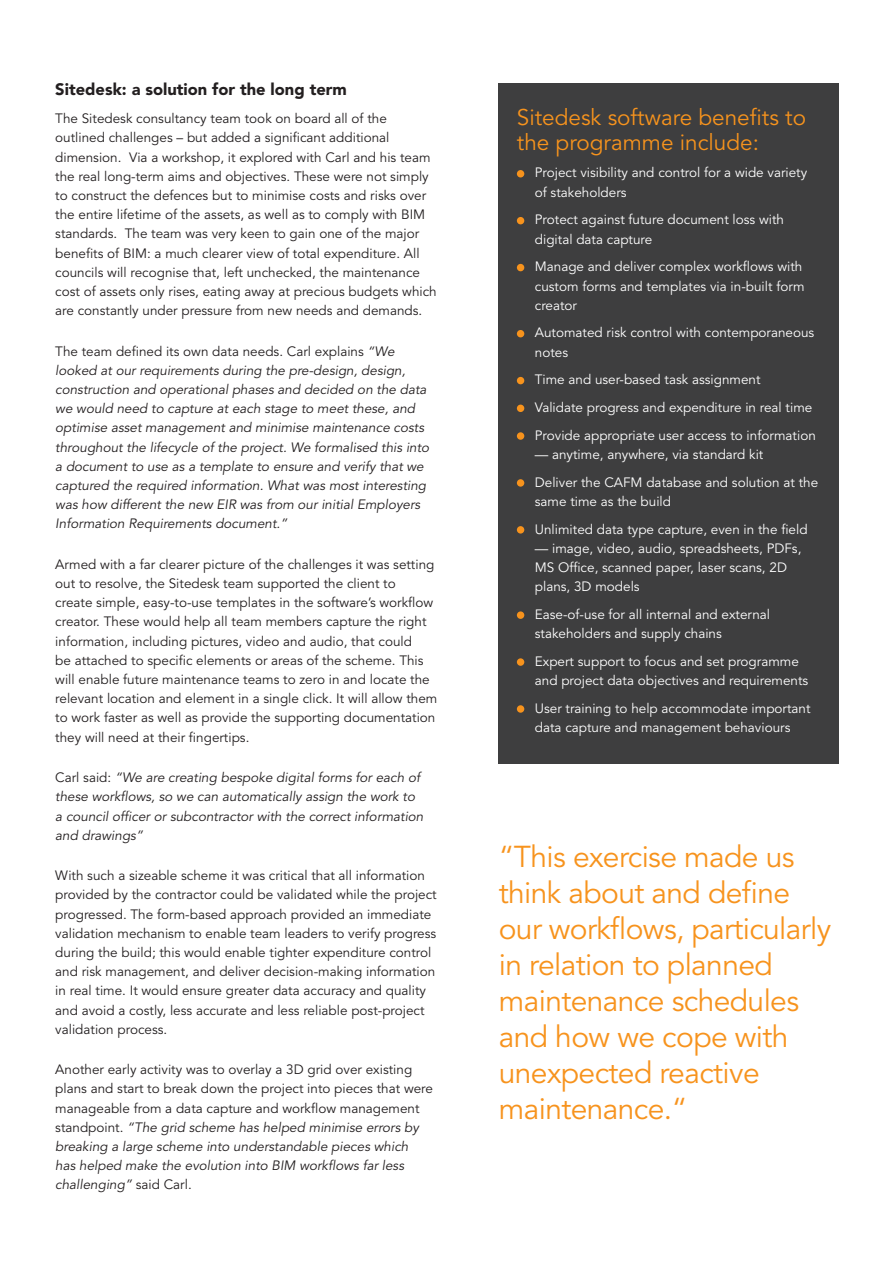
<style>
.page{position:relative;width:893px;height:1263px;background:#fff}
.page>*{position:absolute;margin:0;border:0;box-sizing:border-box;transform-origin:0 0}
.t1{font:30px/36px "Avenir";letter-spacing:-.02em;color:#f7931d}
.t2{font:22.5px/25.2px "Avenir";color:#f7931d}
.t3{font:900 16.5px "Avenir";color:#231f20}
.t4{font:13.5px/19.2px "Avenir";color:#231f20}
.t5{font:13.5px/19.2px "Avenir";color:#fff}
.t6{font:italic 13.5px/19.2px "Avenir";color:#231f20}
.s1{font-style:normal}
.s2{font-style:italic}
</style>
<div class="page">
<div style="left:499px;top:83px;width:340px;height:680px;background:#3e3e3f"></div>
<div style="left:517px;top:170px;width:7px;height:7px;background:#f7931d;border-radius:50%"></div>
<div style="left:517px;top:217px;width:7px;height:7px;background:#f7931d;border-radius:50%"></div>
<div style="left:517px;top:264px;width:7px;height:7px;background:#f7931d;border-radius:50%"></div>
<div style="left:517px;top:330px;width:7px;height:7px;background:#f7931d;border-radius:50%"></div>
<div style="left:517px;top:377px;width:7px;height:7px;background:#f7931d;border-radius:50%"></div>
<div style="left:517px;top:405px;width:7px;height:7px;background:#f7931d;border-radius:50%"></div>
<div style="left:517px;top:432px;width:7px;height:8px;background:#f7931d;border-radius:50%"></div>
<div style="left:517px;top:479px;width:7px;height:8px;background:#f7931d;border-radius:50%"></div>
<div style="left:517px;top:526px;width:7px;height:8px;background:#f7931d;border-radius:50%"></div>
<div style="left:517px;top:611px;width:7px;height:8px;background:#f7931d;border-radius:50%"></div>
<div style="left:517px;top:658px;width:7px;height:8px;background:#f7931d;border-radius:50%"></div>
<div style="left:517px;top:705px;width:7px;height:8px;background:#f7931d;border-radius:50%"></div>
<p class="t3" style="left:55px;top:80px;width:293px">Sitedesk: a solution for the long term</p>
<p class="t4" style="left:55px;top:109px;width:383px">The Sitedesk consultancy team took on board all of the outlined challenges – but added a significant additional dimension. Via a workshop, it explored with Carl and his team the real long-term aims and objectives. These were not simply to construct the defences but to minimise costs and risks over the entire lifetime of the assets, as well as to comply with BIM standards. The team was very keen to gain one of the major benefits of BIM: a much clearer view of total expenditure. All councils will recognise that, left unchecked, the maintenance cost of assets only rises, eating away at precious budgets which are constantly under pressure from new needs and demands.</p>
<p class="t6" style="left:55px;top:342px;width:375px"><span class="s1">The team defined its own data needs. Carl explains</span> “We looked at our requirements during the pre-design, design, construction and operational phases and decided on the data we would need to capture at each stage to meet these, and optimise asset management and minimise maintenance costs throughout the lifecycle of the project. We formalised this into a document to use as a template to ensure and verify that we captured the required information. What was most interesting was how different the new EIR was from our initial Employers Information Requirements document.”</p>
<p class="t4" style="left:55px;top:555px;width:384px">Armed with a far clearer picture of the challenges it was setting out to resolve, the Sitedesk team supported the client to<br>create simple, easy-to-use templates in the software’s workflow creator. These would help all team members capture the right information, including pictures, video and audio, that could<br>be attached to specific elements or areas of the scheme. This will enable future maintenance teams to zero in and locate the relevant location and element in a single click. It will allow them to work faster as well as provide the supporting documentation they will need at their fingertips.</p>
<p class="t6" style="left:55px;top:768px;width:370px"><span class="s1">Carl said:</span> “We are creating bespoke digital forms for each of these workflows, so we can automatically assign the work to a council officer or subcontractor with the correct information and drawings”</p>
<p class="t4" style="left:55px;top:866px;width:383px">With such a sizeable scheme it was critical that all information provided by the contractor could be validated while the project progressed. The form-based approach provided an immediate validation mechanism to enable team leaders to verify progress during the build; this would enable tighter expenditure control and risk management, and deliver decision-making information in real time. It would ensure greater data accuracy and quality and avoid a costly, less accurate and less reliable post-project validation process.</p>
<p class="t4" style="left:55px;top:1060px;width:379px">Another early activity was to overlay a 3D grid over existing plans and start to break down the project into pieces that were manageable from a data capture and workflow management standpoint. <span class="s2">“The grid scheme has helped minimise errors by breaking a large scheme into understandable pieces which<br>has helped make the evolution into BIM workflows far less challenging”</span> said Carl.</p>
<h2 class="t2" style="left:517px;top:105px;width:291px">Sitedesk software benefits to the programme include:</h2>
<p class="t5" style="left:535px;top:164px;width:274px">Project visibility and control for a wide variety of stakeholders</p>
<p class="t5" style="left:535px;top:211px;width:251px">Protect against future document loss with digital data capture</p>
<p class="t5" style="left:535px;top:257px;width:271px">Manage and deliver complex workflows with custom forms and templates via in-built form creator</p>
<p class="t5" style="left:535px;top:324px;width:281px">Automated risk control with contemporaneous notes</p>
<p class="t5" style="left:535px;top:366px;width:282px;line-height:27.8px">Time and user-based task assignment<br>Validate progress and expenditure in real time<br>Provide appropriate user access to information</p>
<p class="t5" style="left:535px;top:441px;width:285px;line-height:27.8px">— anytime, anywhere, via standard kit<br>Deliver the CAFM database and solution at the</p>
<p class="t5" style="left:535px;top:488px;width:274px;line-height:27.8px">same time as the build<br>Unlimited data type capture, even in the field</p>
<p class="t5" style="left:535px;top:539px;width:268px">— image, video, audio, spreadsheets, PDFs,<br>MS Office, scanned paper, laser scans, 2D plans, 3D models</p>
<p class="t5" style="left:535px;top:605px;width:237px">Ease-of-use for all internal and external stakeholders and supply chains</p>
<p class="t5" style="left:535px;top:652px;width:275px">Expert support to focus and set programme and project data objectives and requirements</p>
<p class="t5" style="left:535px;top:699px;width:277px">User training to help accommodate important data capture and management behaviours</p>
<h1 class="t1" style="left:499px;top:839px;width:334px">“This exercise made us think about and define our workflows, particularly in relation to planned maintenance schedules and how we cope with unexpected reactive maintenance.“</h1>
</div>
